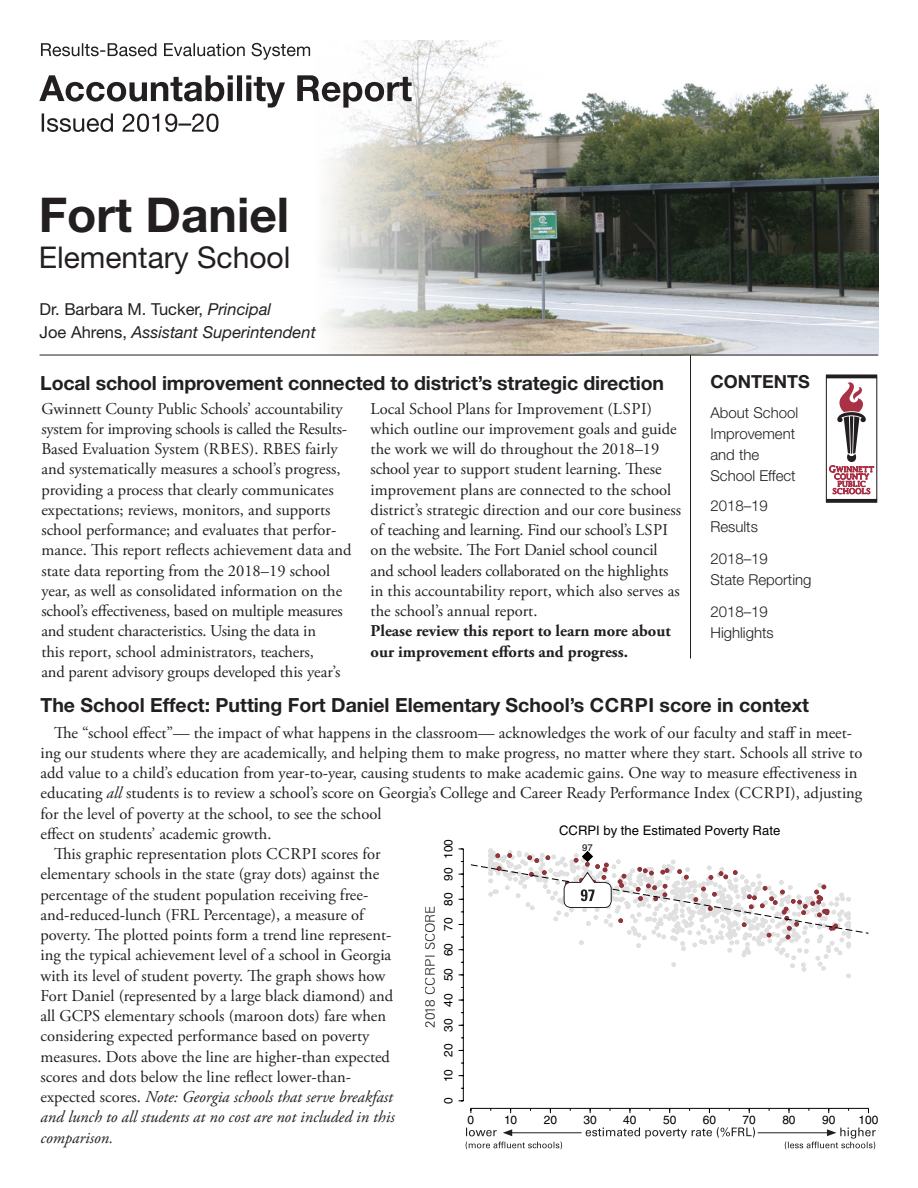
<style>
.page{position:relative;width:918px;height:1188px;background:#fff}
.page>*{position:absolute;margin:0;border:0;box-sizing:border-box;transform-origin:0 0}
.Schoolname_Title{font:700 48px "Helvetica Neue LT Std";color:#231f20}
.Schoolname_Title-2{font:30px "Helvetica Neue LT Std";color:#231f20}
.Section_Head{font:700 19.5px "Helvetica Neue LT Std";letter-spacing:-.005em;color:#231f20}
.t1{font:700 18px "Helvetica Neue LT Std";color:#231f20}
.Narratives{font:16.5px/20.2px "Adobe Garamond Pro";color:#231f20}
.Narratives-2{font:700 16.5px/20.2px "Adobe Garamond Pro";color:#231f20}
.Leaders{font:italic 16.5px "Helvetica Neue LT Std";color:#231f20}
.Leaders-2{font:16.5px "Helvetica Neue LT Std";color:#231f20}
.t2{font:300 15px/21px "Helvetica Neue LT Std";color:#231f20}
.t3{font:300 13.5px "Univers LT Std";color:#231f20}
.t4{font:13.05px "Helvetica";color:#000}
.t5{font:11.85px "Helvetica";color:#000}
.t6{font:9.45px "Helvetica";color:#000}
.s1{font-style:italic}
.s2{font-style:normal}
</style>
<div class="page">
<img style="left:315px;top:40px;width:563px;height:315px">
<svg style="left:39px;top:75px;width:373px;height:57px"></svg>
<svg style="left:41px;top:43px;width:269px;height:17px"></svg>
<hr style="left:40px;top:355px;width:838px;height:1px;background:#231f20">
<hr style="left:690px;top:355px;width:1px;height:303px;background:#231f20">
<div style="left:826px;top:374px;width:51px;height:129px;background:#231f20"></div>
<div style="left:827px;top:378px;width:49px;height:121px;background:#fff"></div>
<svg style="left:829px;top:382px;width:45px;height:112px"></svg>
<div style="left:463px;top:841px;width:413px;height:267px;border:1px solid #fff"></div>
<hr style="left:463px;top:849px;width:1px;height:252px;background:#000">
<hr style="left:471px;top:1108px;width:398px;height:1px;background:#000">
<svg style="left:470px;top:848px;width:399px;height:130px"></svg>
<svg style="left:466px;top:1127px;width:410px;height:22px"></svg>
<p class="Schoolname_Title" style="left:39px;top:185px;width:252px">Fort Daniel</p>
<p class="Schoolname_Title-2" style="left:39px;top:239px;width:253px">Elementary School</p>
<h6 class="Leaders-2" style="left:40px;top:300px;width:233px">Dr. Barbara M. Tucker, <span class="s1">Principal</span></h6>
<h6 class="Leaders" style="left:40px;top:322px;width:278px"><span class="s2">Joe Ahrens,</span> Assistant Superintendent</h6>
<p class="t1" style="left:710px;top:371px;width:101px">CONTENTS</p>
<p class="t2" style="left:710px;top:402px;width:89px">About School<br>Improvement and the<br>School Effect</p>
<p class="t2" style="left:710px;top:495px;width:59px">2018–19<br>Results</p>
<p class="t2" style="left:710px;top:548px;width:103px">2018–19<br>State Reporting</p>
<p class="t2" style="left:710px;top:600px;width:65px">2018–19<br>Highlights</p>
<p class="Section_Head" style="left:40px;top:371px;width:625px">Local school improvement connected to district’s strategic direction</p>
<p class="Narratives" style="left:41px;top:399px;width:312px">Gwinnett County Public Schools’ accountability system for improving schools is called the Results-Based Evaluation System (RBES). RBES fairly and systematically measures a school’s progress, providing a process that clearly communicates expectations; reviews, monitors, and supports school performance; and evaluates that perfor&shy;mance. This report reflects achievement data and state data reporting from the 2018–19 school year, as well as consolidated information on the school’s effectiveness, based on multiple measures and student characteristics. Using the data in<br>this report, school administrators, teachers,<br>and parent advisory groups developed this year’s</p>
<p class="Narratives" style="left:371px;top:399px;width:312px">Local School Plans for Improvement (LSPI) which outline our improvement goals and guide the work we will do throughout the 2018–19 school year to support student learning. These improvement plans are connected to the school district’s strategic direction and our core business of teaching and learning. Find our school’s LSPI on the website. The Fort Daniel school council and school leaders collaborated on the highlights in this accountability report, which also serves as the school’s annual report.</p>
<p class="Narratives-2" style="left:371px;top:621px;width:302px">Please review this report to learn more about our improvement efforts and progress.</p>
<p class="Section_Head" style="left:40px;top:693px;width:770px">The School Effect: Putting Fort Daniel Elementary School’s CCRPI score in context</p>
<p class="Narratives" style="left:40px;top:723px;width:823px;text-indent:14px">The “school effect”— the impact of what happens in the classroom— acknowledges the work of our faculty and staff in meet&shy;ing our students where they are academically, and helping them to make progress, no matter where they start. Schools all strive to add value to a child’s education from year-to-year, causing students to make academic gains. One way to measure effectiveness in educating <span class="s1">all</span> students is to review a school’s score on Georgia’s College and Career Ready Performance Index (CCRPI), adjusting for the level of poverty at the school, to see the school<br>effect on students’ academic growth.</p>
<p class="Narratives" style="left:40px;top:844px;width:356px;text-indent:14px">This graphic representation plots CCRPI scores for elementary schools in the state (gray dots) against the percentage of the student population receiving free&shy;and-reduced-lunch (FRL Percentage), a measure of poverty. The plotted points form a trend line represent&shy;ing the typical achievement level of a school in Georgia with its level of student poverty. The graph shows how Fort Daniel (represented by a large black diamond) and all GCPS elementary schools (maroon dots) fare when considering expected performance based on poverty measures. Dots above the line are higher-than expected scores and dots below the line reflect lower-than&shy;expected scores. <span class="s1">Note: Georgia schools that serve breakfast and lunch to all students at no cost are not included in this comparison.</span></p>
<p class="t4" style="left:559px;top:823px;width:223px">CCRPI by the Estimated Poverty Rate</p>
<p class="t5" style="left:442px;top:1082px;width:245px;rotate:-90deg">10 20 30 40 50 60 70 80 90 100</p>
<p class="t6" style="left:582px;top:842px;width:12px">97</p>
<p class="t3" style="left:422px;top:1028px;width:124px;rotate:-90deg">2018 CCRPI SCORE</p>
<p class="t5" style="left:428px;top:1031px;width:114px;rotate:-90deg">2019 CCRPI SCORE</p>
<p class="t5" style="left:442px;top:1104px;width:8px;rotate:-90deg">0</p>
<p class="t5" style="left:468px;top:1113px;width:8px">0</p>
<p class="t5" style="left:504px;top:1113px;width:15px">10</p>
<p class="t5" style="left:544px;top:1113px;width:15px">20</p>
<p class="t5" style="left:584px;top:1113px;width:15px">30</p>
<p class="t5" style="left:623px;top:1113px;width:15px">40</p>
<p class="t5" style="left:663px;top:1113px;width:15px">50</p>
<p class="t5" style="left:703px;top:1113px;width:15px">60</p>
<p class="t5" style="left:743px;top:1113px;width:15px">70</p>
<p class="t5" style="left:782px;top:1113px;width:15px">80</p>
<p class="t5" style="left:822px;top:1113px;width:15px">90</p>
<p class="t5" style="left:859px;top:1113px;width:21px">100</p>
</div>
